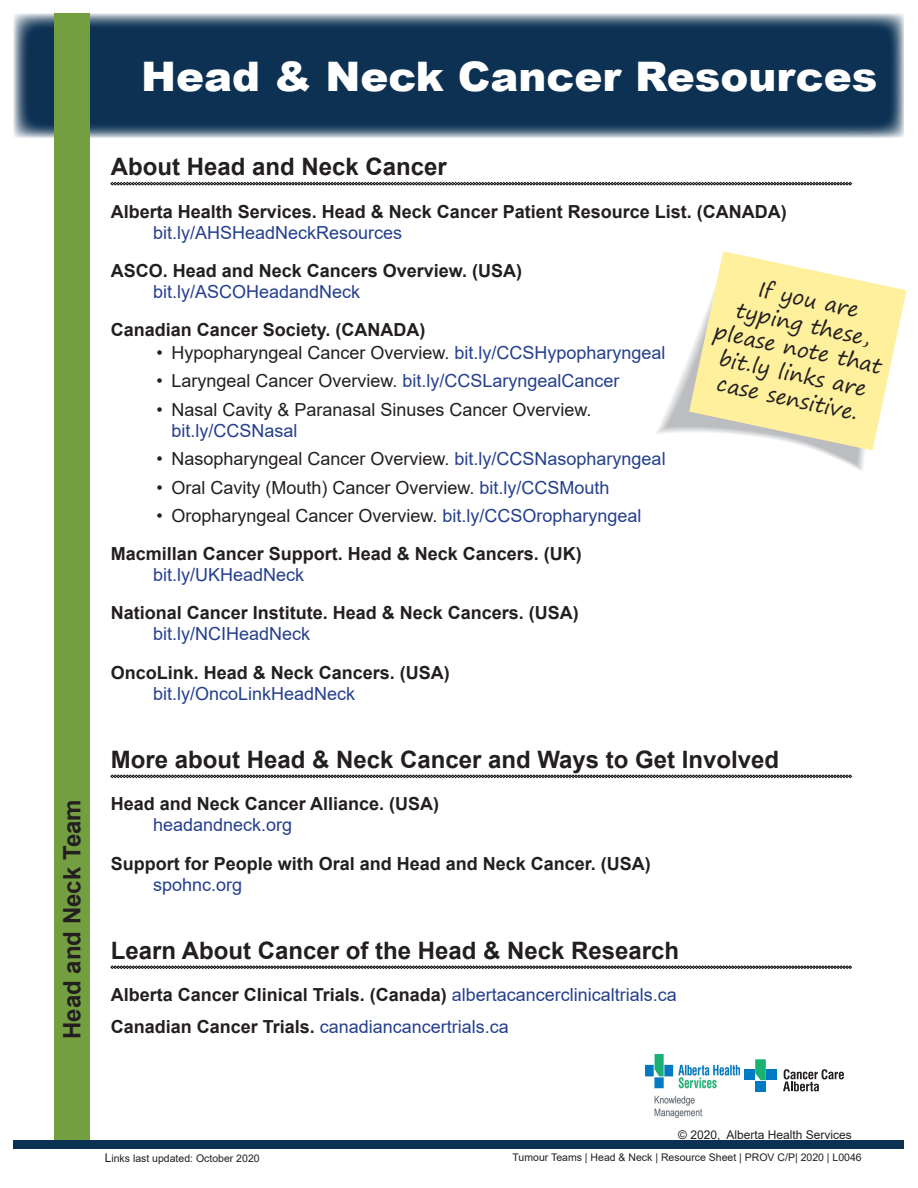
<style>
.page{position:relative;width:918px;height:1188px;background:#fff}
.page>*{position:absolute;margin:0;border:0;box-sizing:border-box;transform-origin:0 0}
.t1{font:900 40.8px "Arial";color:#fff}
.Resource_Sheet_Main{font:700 24px "Arial";color:#231f20}
.t2{font:21px/25.2px "Segoe Print";color:#231f20;text-align:center}
.Subheading{font:700 18px "Arial";color:#231f20}
.t3{font:18px/21px "Arial";color:#231f20}
.Hyperlinks{font:18px "Arial";color:#253f8e}
.Subheading-2{font:18px "Arial";color:#253f8e}
.t4{font:12px "Arial";color:#231f20}
.Subheading-3{font:10.5px "Arial";color:#231f20}
.s1{color:#253f8e}
.s2{font-weight:400;color:#253f8e}
.s3{font-weight:700;color:#231f20}
.s4{font-size:12px}
</style>
<div class="page">
<svg style="left:14px;top:14px;width:890px;height:124px;background:#214362"></svg>
<svg style="left:111px;top:182px;width:741px;height:3px;background:#5c595a"></svg>
<svg style="left:111px;top:775px;width:741px;height:3px;background:#5c595a"></svg>
<svg style="left:111px;top:966px;width:741px;height:3px;background:#5c595a"></svg>
<svg style="left:668px;top:358px;width:197px;height:109px"></svg>
<svg style="left:689px;top:251px;width:218px;height:200px"></svg>
<div style="left:54px;top:13px;width:36px;height:1134px;background:#749f41"></div>
<div style="left:14px;top:1140px;width:890px;height:8px;background:#0c3153"></div>
<img style="left:646px;top:1054px;width:94px;height:63px">
<div style="left:744px;top:1069px;width:10px;height:11px;background:#007ac2"></div>
<div style="left:767px;top:1069px;width:10px;height:11px;background:#007ac2"></div>
<div style="left:755px;top:1081px;width:11px;height:10px;background:#007ac2"></div>
<svg style="left:755px;top:1059px;width:11px;height:21px"></svg>
<svg style="left:783px;top:1069px;width:61px;height:22px"></svg>
<p class="Resource_Sheet_Main" style="left:55px;top:1039px;width:241px;rotate:-90deg">Head and Neck Team</p>
<h1 class="t1" style="left:141px;top:46px;width:738px">Head &amp; Neck Cancer Resources</h1>
<p class="Resource_Sheet_Main" style="left:111px;top:150px;width:338px">About Head and Neck Cancer</p>
<p class="Subheading" style="left:111px;top:199px;width:678px">Alberta Health Services. Head &amp; Neck Cancer Patient Resource List. (CANADA)</p>
<p class="Hyperlinks" style="left:153px;top:220px;width:251px">bit.ly/AHSHeadNeckResources</p>
<p class="Subheading" style="left:111px;top:258px;width:413px">ASCO. Head and Neck Cancers Overview. (USA)</p>
<p class="Hyperlinks" style="left:153px;top:279px;width:209px">bit.ly/ASCOHeadandNeck</p>
<p class="Subheading" style="left:111px;top:317px;width:316px">Canadian Cancer Society. (CANADA)</p>
<p class="t3" style="left:156px;top:342px;width:511px">• Hypopharyngeal Cancer Overview. <span class="s1">bit.ly/CCSHypopharyngeal</span></p>
<p class="t3" style="left:156px;top:371px;width:465px">• Laryngeal Cancer Overview. <span class="s1">bit.ly/CCSLaryngealCancer</span></p>
<p class="t3" style="left:171px;top:399px;width:422px;text-indent:-15px">• Nasal Cavity &amp; Paranasal Sinuses Cancer Overview. <span class="s1">bit.ly/CCSNasal</span></p>
<p class="t3" style="left:156px;top:449px;width:511px">• Nasopharyngeal Cancer Overview. <span class="s1">bit.ly/CCSNasopharyngeal</span></p>
<p class="t3" style="left:156px;top:477px;width:455px">• Oral Cavity (Mouth) Cancer Overview. <span class="s1">bit.ly/CCSMouth</span></p>
<p class="t3" style="left:156px;top:506px;width:487px">• Oropharyngeal Cancer Overview. <span class="s1">bit.ly/CCSOropharyngeal</span></p>
<p class="Subheading" style="left:111px;top:541px;width:473px">Macmillan Cancer Support. Head &amp; Neck Cancers. (UK)</p>
<p class="Hyperlinks" style="left:153px;top:562px;width:153px">bit.ly/UKHeadNeck</p>
<p class="Subheading" style="left:111px;top:600px;width:470px">National Cancer Institute. Head &amp; Neck Cancers. (USA)</p>
<p class="Hyperlinks" style="left:153px;top:622px;width:159px">bit.ly/NCIHeadNeck</p>
<p class="Subheading" style="left:111px;top:660px;width:341px">OncoLink. Head &amp; Neck Cancers. (USA)</p>
<p class="Hyperlinks" style="left:153px;top:681px;width:204px">bit.ly/OncoLinkHeadNeck</p>
<p class="t2" style="left:728px;top:269px;width:173px;rotate:12deg">If you are typing these, please note that bit.ly links are case sensitive.</p>
<p class="Resource_Sheet_Main" style="left:111px;top:743px;width:670px">More about Head &amp; Neck Cancer and Ways to Get Involved</p>
<p class="Subheading" style="left:111px;top:791px;width:330px">Head and Neck Cancer Alliance. (USA)</p>
<p class="Hyperlinks" style="left:153px;top:813px;width:141px">headandneck.org</p>
<p class="Subheading" style="left:111px;top:851px;width:542px">Support for People with Oral and Head and Neck Cancer. (USA)</p>
<p class="Hyperlinks" style="left:153px;top:872px;width:91px">spohnc.org</p>
<p class="Resource_Sheet_Main" style="left:111px;top:934px;width:570px">Learn About Cancer of the Head &amp; Neck Research</p>
<p class="Subheading" style="left:111px;top:982px;width:568px">Alberta Cancer Clinical Trials. (Canada) <span class="s2">albertacancerclinicaltrials.ca</span></p>
<p class="Subheading-2" style="left:111px;top:1014px;width:400px"><span class="s3">Canadian Cancer Trials.</span> canadiancancertrials.ca</p>
<p class="t4" style="left:678px;top:1126px;width:175px">© 2020, Alberta Health Services</p>
<p class="Subheading-3" style="left:105px;top:1151px;width:156px"><span class="s4">L</span>inks last updated: October 2020</p>
<p class="Subheading-3" style="left:513px;top:1150px;width:351px">Tumour Teams | Head &amp; Neck | Resource Sheet | PROV C/P| 2020 | L0046</p>
</div>
